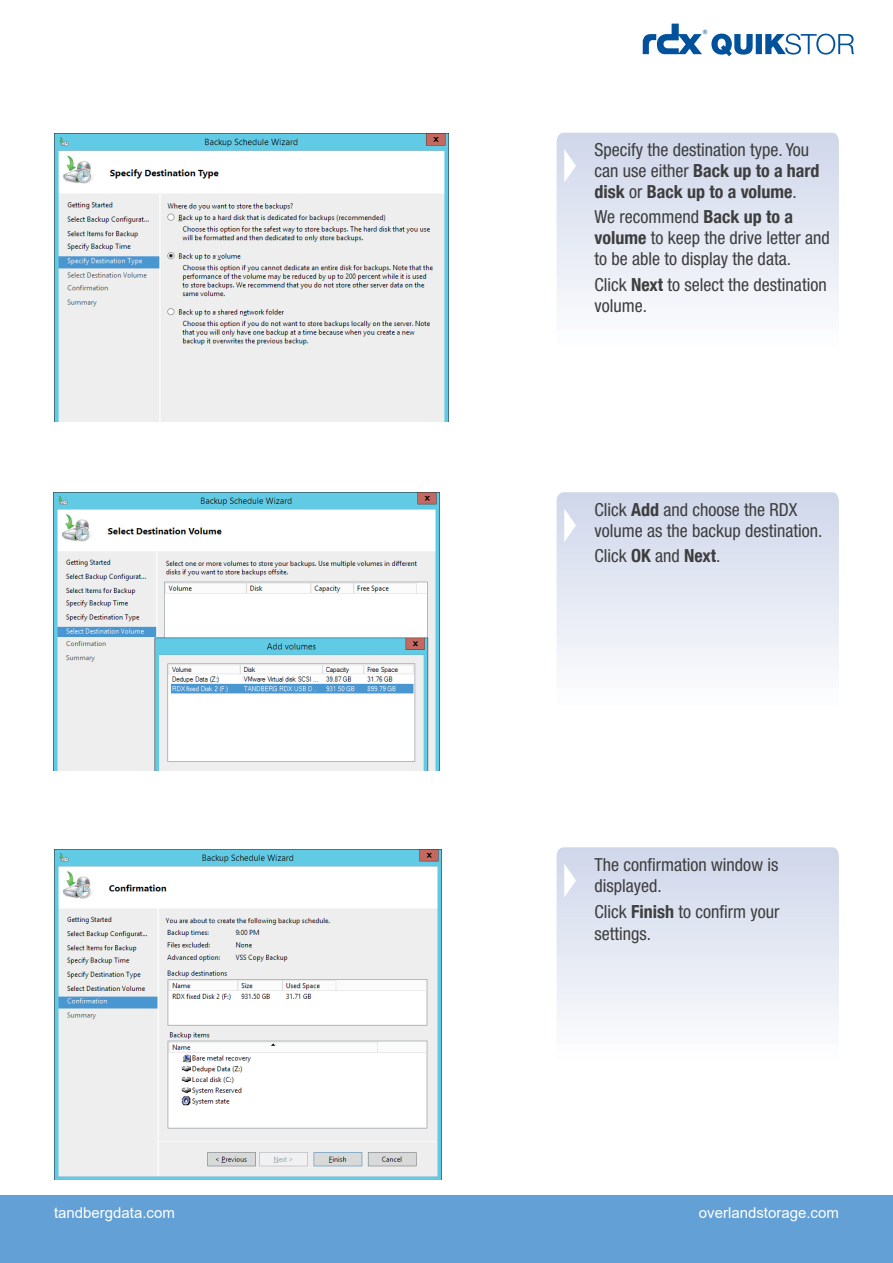
<style>
.page{position:relative;width:893px;height:1263px;background:#fff}
.page>*{position:absolute;margin:0;border:0;box-sizing:border-box;transform-origin:0 0}
.t1{font:condensed 18px/21px "Helvetica Neue LT Std";color:#3e3e3f}
.t2{font:700 condensed 18px/21px "Helvetica Neue LT Com";color:#3e3e3f}
.t3{font:15px "Arial";color:#fff}
.s1{font-family:"Helvetica Neue LT Std";font-weight:400}
.s2{font-family:"Helvetica Neue LT Com";font-weight:700}
</style>
<div class="page">
<div style="left:0;top:1195px;width:893px;height:68px;background:#62a0d6"></div>
<svg style="left:643px;top:24px;width:211px;height:32px"></svg>
<svg style="left:557px;top:133px;width:282px;height:175px;background:#e1e6f2"></svg>
<svg style="left:564px;top:149px;width:12px;height:34px"></svg>
<svg style="left:557px;top:847px;width:282px;height:175px;background:#e1e6f2"></svg>
<svg style="left:564px;top:863px;width:12px;height:34px"></svg>
<svg style="left:557px;top:492px;width:282px;height:175px;background:#e1e6f2"></svg>
<svg style="left:564px;top:508px;width:12px;height:34px"></svg>
<img style="left:55px;top:134px;width:394px;height:288px">
<img style="left:53px;top:492px;width:386px;height:278px">
<img style="left:54px;top:849px;width:387px;height:330px">
<p class="t1" style="left:594px;top:139px;width:216px">Specify the destination type. You</p>
<p class="t2" style="left:594px;top:160px;width:227px"><span class="s1">can use either</span> Back up to a hard disk <span class="s1">or</span> Back up to a volume<span class="s1">.</span></p>
<p class="t1" style="left:594px;top:206px;width:237px">We recommend <span class="s2">Back up to a volume</span> to keep the drive letter and to be able to display the data.</p>
<p class="t1" style="left:594px;top:274px;width:234px">Click <span class="s2">Next</span> to select the destination volume.</p>
<p class="t1" style="left:594px;top:499px;width:230px">Click <span class="s2">Add</span> and choose the RDX volume as the backup destination.</p>
<p class="t1" style="left:594px;top:545px;width:128px">Click <span class="s2">OK</span> and <span class="s2">Next</span>.</p>
<p class="t1" style="left:594px;top:853px;width:185px;line-height:21.6px">The confirmation window is displayed.</p>
<p class="t1" style="left:594px;top:901px;width:186px;line-height:21.6px">Click <span class="s2">Finish</span> to confirm your settings.</p>
<p class="t3" style="left:54px;top:1202px;width:122px">tandbergdata.com</p>
<p class="t3" style="left:699px;top:1202px;width:142px">overlandstorage.com</p>
</div>
